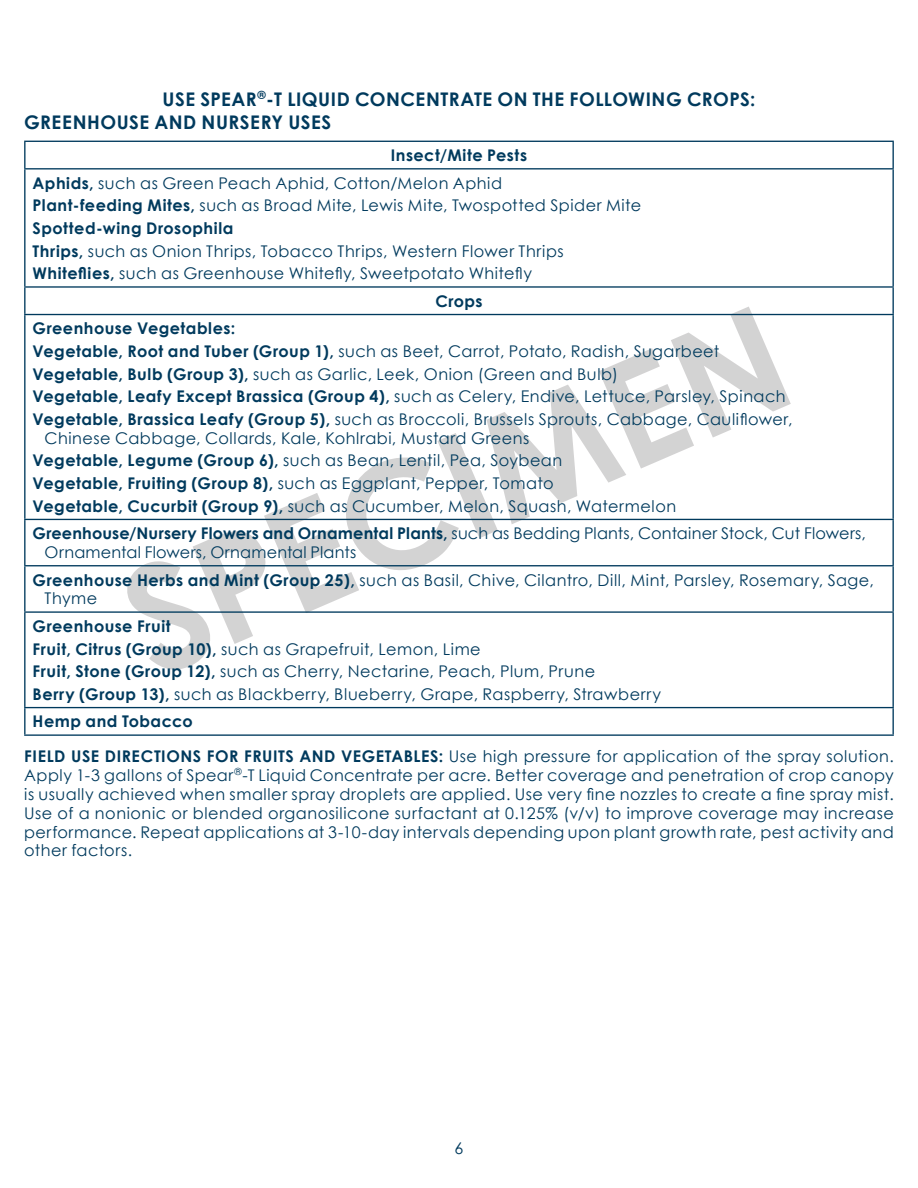
<style>
.page{position:relative;width:918px;height:1188px;background:#fff}
.page>*{position:absolute;margin:0;border:0;box-sizing:border-box;transform-origin:0 0}
.t1{font:700 18.75px/23.4px "Century Gothic";letter-spacing:.025em;color:#003a5d}
.t2{font:16.05px/22.6px "Century Gothic";letter-spacing:.03em;color:#003a5d}
.t3{font:16.05px/18.8px "Century Gothic";letter-spacing:.01em;color:#003a5d}
.t4{font:700 16.05px/35px "Century Gothic";letter-spacing:.03em;color:#003a5d}
.s1{font-weight:700}
.s2{font-weight:400}
</style>
<div class="page">
<svg style="left:127px;top:307px;width:664px;height:363px"></svg>
<hr style="left:24px;top:141px;width:870px;height:1px;background:#003a5d">
<hr style="left:24px;top:142px;width:2px;height:26px;background:#003a5d">
<hr style="left:892px;top:142px;width:2px;height:26px;background:#003a5d">
<hr style="left:24px;top:168px;width:870px;height:1px;background:#003a5d">
<hr style="left:24px;top:169px;width:2px;height:117px;background:#003a5d">
<hr style="left:892px;top:169px;width:2px;height:117px;background:#003a5d">
<hr style="left:24px;top:286px;width:870px;height:2px;background:#003a5d">
<hr style="left:24px;top:288px;width:2px;height:26px;background:#003a5d">
<hr style="left:892px;top:288px;width:2px;height:26px;background:#003a5d">
<hr style="left:24px;top:314px;width:870px;height:1px;background:#003a5d">
<hr style="left:24px;top:315px;width:2px;height:204px;background:#003a5d">
<hr style="left:892px;top:315px;width:2px;height:204px;background:#003a5d">
<hr style="left:24px;top:519px;width:870px;height:1px;background:#003a5d">
<hr style="left:24px;top:520px;width:2px;height:45px;background:#003a5d">
<hr style="left:892px;top:520px;width:2px;height:45px;background:#003a5d">
<hr style="left:24px;top:565px;width:870px;height:1px;background:#003a5d">
<hr style="left:24px;top:566px;width:2px;height:45px;background:#003a5d">
<hr style="left:892px;top:566px;width:2px;height:45px;background:#003a5d">
<hr style="left:24px;top:611px;width:870px;height:2px;background:#003a5d">
<hr style="left:24px;top:613px;width:2px;height:94px;background:#003a5d">
<hr style="left:892px;top:613px;width:2px;height:94px;background:#003a5d">
<hr style="left:24px;top:707px;width:870px;height:1px;background:#003a5d">
<hr style="left:24px;top:708px;width:2px;height:26px;background:#003a5d">
<hr style="left:892px;top:708px;width:2px;height:26px;background:#003a5d">
<hr style="left:24px;top:734px;width:870px;height:2px;background:#003a5d">
<p class="t1" style="left:24px;top:86px;width:733px;text-indent:138px">USE SPEAR<sup>®</sup>-T LIQUID CONCENTRATE ON THE FOLLOWING CROPS:<br>GREENHOUSE AND NURSERY USES</p>
<p class="t2" style="left:33px;top:141px;width:496px;line-height:27.6px;text-indent:358px"><span class="s1">Insect/Mite Pests<br>Aphids,</span> such as Green Peach Aphid, Cotton/Melon Aphid</p>
<p class="t2" style="left:33px;top:194px;width:610px"><span class="s1">Plant-feeding Mites,</span> such as Broad Mite, Lewis Mite, Twospotted Spider Mite <span class="s1">Spotted-wing Drosophila<br>Thrips,</span> such as Onion Thrips, Tobacco Thrips, Western Flower Thrips <span class="s1">Whiteflies,</span> such as Greenhouse Whitefly, Sweetpotato Whitefly</p>
<p class="t4" style="left:435px;top:283px;width:49px">Crops</p>
<p class="t2" style="left:33px;top:317px;width:761px"><span class="s1">Greenhouse Vegetables:<br>Vegetable, Root and Tuber (Group 1),</span> such as Beet, Carrot, Potato, Radish, Sugarbeet <span class="s1">Vegetable, Bulb (Group 3),</span> such as Garlic, Leek, Onion (Green and Bulb)<br><span class="s1">Vegetable, Leafy Except Brassica (Group 4),</span> such as Celery, Endive, Lettuce, Parsley, Spinach <span class="s1">Vegetable, Brassica Leafy (Group 5),</span> such as Broccoli, Brussels Sprouts, Cabbage, Cauliflower,</p>
<p class="t2" style="left:33px;top:426px;width:645px;text-indent:12px">Chinese Cabbage, Collards, Kale, Kohlrabi, Mustard Greens<br><span class="s1">Vegetable, Legume (Group 6),</span> such as Bean, Lentil, Pea, Soybean<br><span class="s1">Vegetable, Fruiting (Group 8),</span> such as Eggplant, Pepper, Tomato<br><span class="s1">Vegetable, Cucurbit (Group 9),</span> such as Cucumber, Melon, Squash, Watermelon</p>
<p class="t3" style="left:45px;top:524px;width:823px;text-indent:-12px"><span class="s1">Greenhouse/Nursery Flowers and Ornamental Plants,</span> such as Bedding Plants, Container Stock, Cut Flowers,<br>Ornamental Flowers, Ornamental Plants</p>
<p class="t2" style="left:45px;top:570px;width:831px;line-height:18.8px;text-indent:-12px"><span class="s1">Greenhouse Herbs and Mint (Group 25),</span> such as Basil, Chive, Cilantro, Dill, Mint, Parsley, Rosemary, Sage,<br>Thyme</p>
<p class="t2" style="left:33px;top:615px;width:630px"><span class="s1">Greenhouse Fruit<br>Fruit, Citrus (Group 10),</span> such as Grapefruit, Lemon, Lime<br><span class="s1">Fruit, Stone (Group 12),</span> such as Cherry, Nectarine, Peach, Plum, Prune<br><span class="s1">Berry (Group 13),</span> such as Blackberry, Blueberry, Grape, Raspberry, Strawberry</p>
<p class="t4" style="left:24px;top:703px;width:871px;text-indent:8px">Hemp and Tobacco<br>FIELD USE DIRECTIONS FOR FRUITS AND VEGETABLES: <span class="s2">Use high pressure for application of the spray solution .</span></p>
<p class="t2" style="left:24px;top:766px;width:871px;line-height:18.8px;text-align:justify">Apply 1-3 gallons of Spear<sup>®</sup>-T Liquid Concentrate per acre . Better coverage and penetration of crop canopy is usually achieved when smaller spray droplets are applied. Use very fine nozzles to create a fine spray mist.<br>Use of a nonionic or blended organosilicone surfactant at 0.125% (v/v) to improve coverage may increase performance . Repeat applications at 3-10-day intervals depending upon plant growth rate, pest activity and other factors .</p>
<p class="t2" style="left:455px;top:1137px;width:10px">6</p>
</div>
